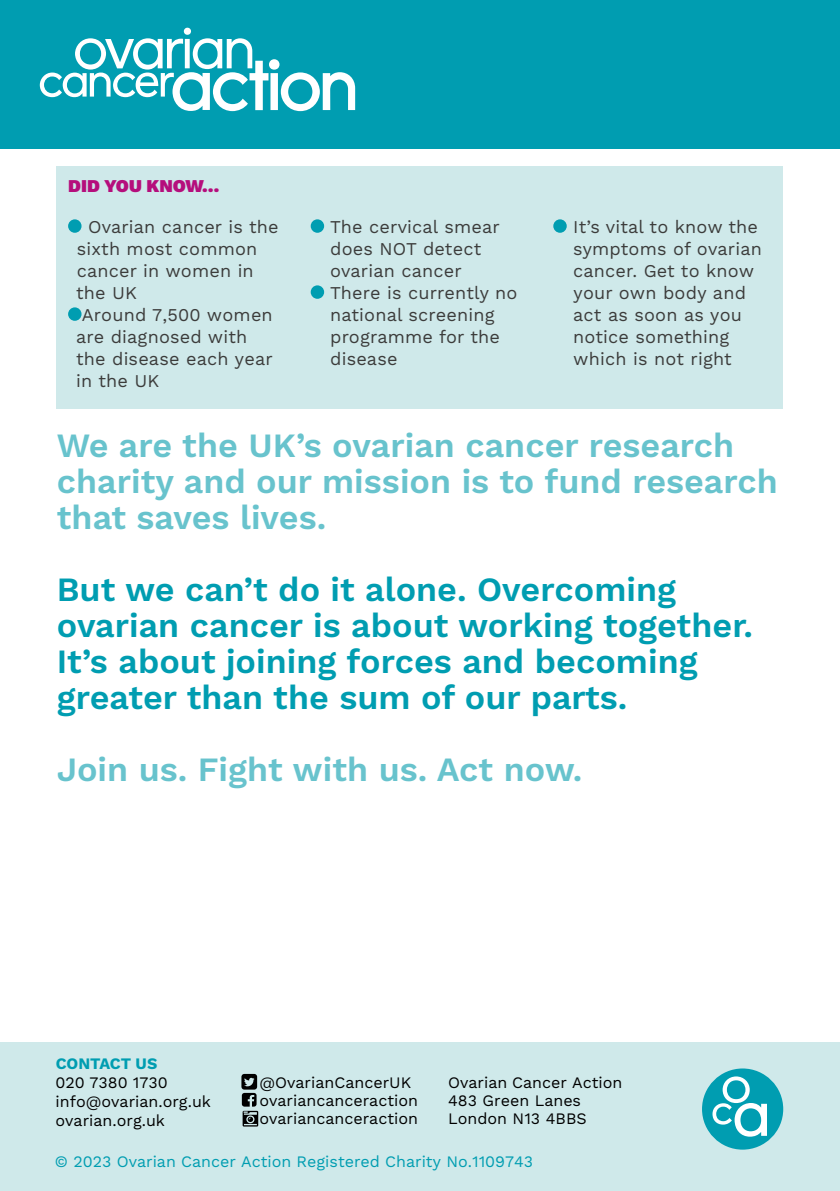
<style>
.page{position:relative;width:840px;height:1191px;background:#fff}
.page>*{position:absolute;margin:0;border:0;box-sizing:border-box;transform-origin:0 0}
.t1{font:600 34px/36px "Work Sans";color:#009db1}
.t2{font:600 34px/36px "Work Sans";color:#68c3cd}
.t3{font:18px/22px "Work Sans";letter-spacing:.01em;color:#3c3c3b}
.t4{font:900 18px "Work Sans";color:#b50e7c}
.t5{font:16px/18px "Work Sans";color:#000}
.t6{font:16px "Work Sans";color:#009db1}
.t7{font:700 16px "Work Sans";color:#009db1}
</style>
<div class="page">
<div style="left:0;top:0;width:839px;height:149px;background:#009db1"></div>
<svg style="left:40px;top:28px;width:315px;height:83px"></svg>
<div style="left:0;top:1042px;width:839px;height:149px;background:#cfe9ea"></div>
<div style="left:701px;top:1068px;width:81px;height:81px;background:#009db1;border-radius:50%"></div>
<svg style="left:712px;top:1076px;width:54px;height:60px"></svg>
<div style="left:57px;top:167px;width:725px;height:242px;background:#cfe9ea"></div>
<div style="left:68px;top:219px;width:13px;height:14px;background:#009db1;border-radius:50%"></div>
<div style="left:68px;top:307px;width:13px;height:14px;background:#009db1;border-radius:50%"></div>
<div style="left:310px;top:219px;width:14px;height:14px;background:#009db1;border-radius:50%"></div>
<div style="left:310px;top:285px;width:14px;height:14px;background:#009db1;border-radius:50%"></div>
<div style="left:553px;top:219px;width:13px;height:14px;background:#009db1;border-radius:50%"></div>
<svg style="left:241px;top:1074px;width:17px;height:52px"></svg>
<p class="t4" style="left:68px;top:175px;width:153px">DID YOU KNOW…</p>
<p class="t3" style="left:88px;top:216px;width:192px">Ovarian cancer is the</p>
<p class="t3" style="left:77px;top:238px;width:182px">sixth most common</p>
<p class="t3" style="left:77px;top:260px;width:178px">cancer in women in</p>
<p class="t3" style="left:76px;top:282px;width:62px">the UK</p>
<p class="t3" style="left:82px;top:304px;width:192px">Around 7,500 women</p>
<p class="t3" style="left:76px;top:326px;width:173px">are diagnosed with</p>
<p class="t3" style="left:76px;top:348px;width:198px">the disease each year</p>
<p class="t3" style="left:76px;top:370px;width:85px">in the UK</p>
<p class="t3" style="left:330px;top:216px;width:188px">The cervical smear does NOT detect ovarian cancer<br>There is currently no national screening programme for the disease</p>
<p class="t3" style="left:573px;top:216px;width:190px">It’s vital to know the symptoms of ovarian cancer. Get to know your own body and act as soon as you notice something which is not right</p>
<h1 class="t2" style="left:57px;top:429px;width:722px">We are the UK’s ovarian cancer research charity and our mission is to fund research that saves lives.</h1>
<h1 class="t1" style="left:57px;top:573px;width:697px">But we can’t do it alone. Overcoming ovarian cancer is about working together.<br>It’s about joining forces and becoming greater than the sum of our parts.</h1>
<h1 class="t2" style="left:57px;top:753px;width:527px">Join us. Fight with us. Act now.</h1>
<p class="t7" style="left:56px;top:1054px;width:103px">CONTACT US</p>
<p class="t5" style="left:55px;top:1073px;width:157px;line-height:19.2px">020 7380 1730 info@ovarian.org.uk ovarian.org.uk</p>
<p class="t5" style="left:259px;top:1074px;width:160px">@OvarianCancerUK ovariancanceraction ovariancanceraction</p>
<p class="t6" style="left:55px;top:1151px;width:479px">© 2023 Ovarian Cancer Action Registered Charity No.1109743</p>
<p class="t5" style="left:448px;top:1074px;width:175px">Ovarian Cancer Action<br>483 Green Lanes<br>London N13 4BBS</p>
</div>
